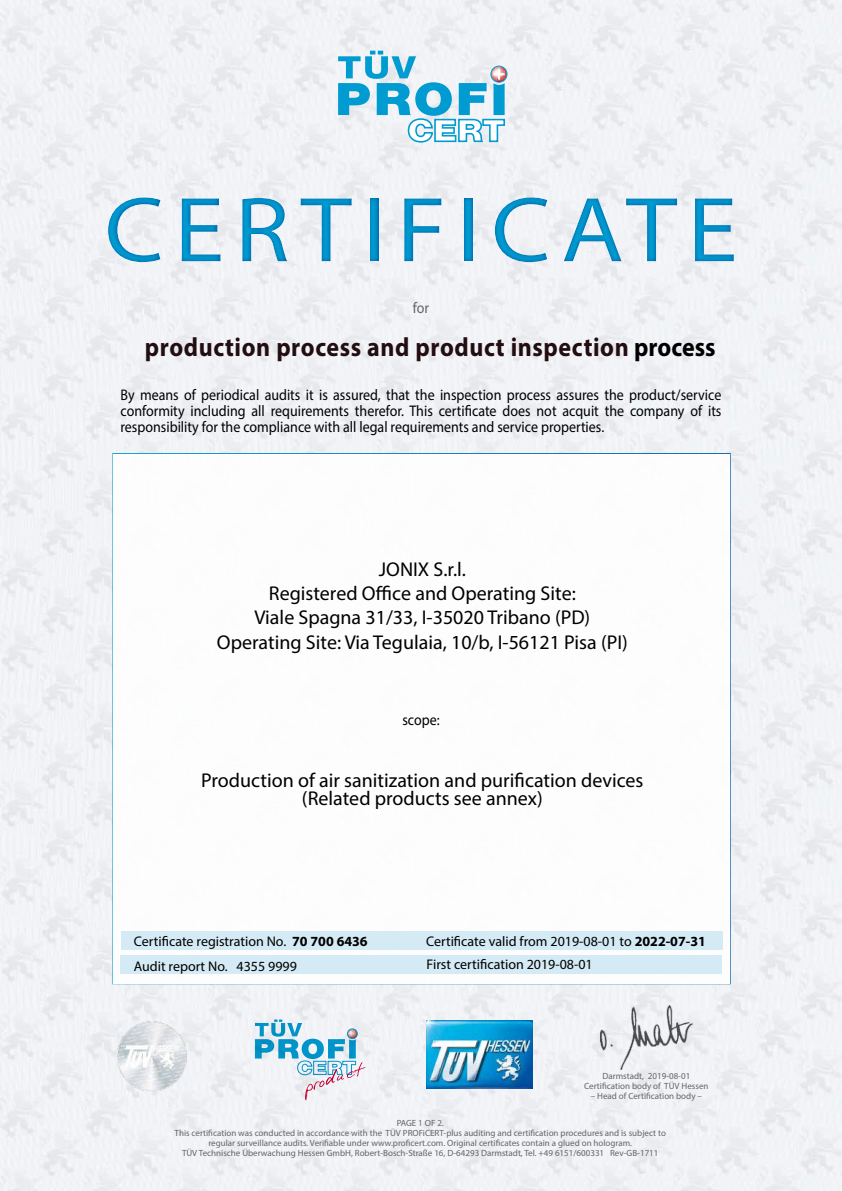
<style>
.page{position:relative;width:842px;height:1191px;background:#fff}
.page>*{position:absolute;margin:0;border:0;box-sizing:border-box;transform-origin:0 0}
.t1{font:93px "Myriad Pro";letter-spacing:.1em;color:#009cd1;scale:1.1 1}
.t2{font:700 26.4px "Myriad Pro";letter-spacing:.025em;color:#220d11;scale:.91 1}
.t3{font:20px/24px "Myriad Pro";color:#000;text-align:center}
.t4{font:15.4px/16px "Myriad Pro";color:#000;text-align:justify;scale:.91 1}
.t5{font:15.4px "Myriad Pro";color:#636466;scale:.91 1}
.t6{font:14px/24.6px "Myriad Pro";color:#000}
.t7{font:9px/10px "Myriad Pro";color:#636466;text-align:center}
.s1{color:#000}
.s2{font-weight:700}
</style>
<div class="page">
<img style="left:0;top:0;width:842px;height:1191px">
<svg style="left:338px;top:51px;width:169px;height:92px"></svg>
<svg style="left:255px;top:1019px;width:110px;height:81px"></svg>
<img style="left:427px;top:1020px;width:106px;height:69px">
<div style="left:112px;top:453px;width:619px;height:531px;background:#fff;border:2px solid #fff"></div>
<div style="left:120px;top:955px;width:602px;height:19px;background:#d0e8f4"></div>
<div style="left:121px;top:931px;width:601px;height:19px;background:#d0e8f4"></div>
<div style="left:0;top:172px;width:842px;height:114px;background:#0062ac;opacity:.75"></div>
<img style="left:600px;top:1005px;width:92px;height:64px">
<img style="left:117px;top:1021px;width:70px;height:69px">
<h1 class="t1" style="left:104px;top:173px;width:577px">CERTIFICATE</h1>
<h3 class="t5" style="left:413px;top:298px;width:19px">for</h3>
<h2 class="t2" style="left:145px;top:330px;width:629px">production process and product inspection <span class="s1">process</span></h2>
<p class="t4" style="left:120px;top:386px;width:662px">By means of periodical audits it is assured, that the inspection process assures the product/service conformity including all requirements therefor. This certificate does not acquit the company of its responsibility for the compliance with all legal requirements and service properties.</p>
<h3 class="t3" style="left:217px;top:557px;width:412px">JONIX S.r.l.<br>Registered Office and Operating Site:<br>Viale Spagna 31/33, I-35020 Tribano (PD)<br>Operating Site: Via Tegulaia, 10/b, I-56121 Pisa (PI)</h3>
<h3 class="t4" style="left:402px;top:711px;width:42px">scope:</h3>
<h3 class="t3" style="left:201px;top:770px;width:444px;line-height:18px">Production of air sanitization and purification devices (Related products see annex)</h3>
<h3 class="t6" style="left:134px;top:929px;width:236px">Certificate registration No. <span class="s2">70 700 6436<br></span>Audit report No. 4355 9999</h3>
<h3 class="t6" style="left:426px;top:929px;width:281px">Certificate valid from 2019-08-01 to <span class="s2">2022-07-31</span></h3>
<h3 class="t6" style="left:427px;top:952px;width:168px">First certification 2019-08-01</h3>
<p class="t7" style="left:584px;top:1071px;width:126px">Darmstadt, 2019-08-01<br>Certification body of TÜV Hessen</p>
<p class="t7" style="left:591px;top:1091px;width:113px">– Head of Certification body –</p>
<p class="t7" style="left:175px;top:1118px;width:493px">PAGE 1 OF 2.<br>This certification was conducted in accordance with the TÜV PROFiCERT-plus auditing and certification procedures and is subject to regular surveillance audits. Verifiable under www.proficert.com. Original certificates contain a glued on hologram.<br>TÜV Technische Überwachung Hessen GmbH, Robert-Bosch-Straße 16, D-64293 Darmstadt, Tel. +49 6151/600331 Rev-GB-1711</p>
</div>
